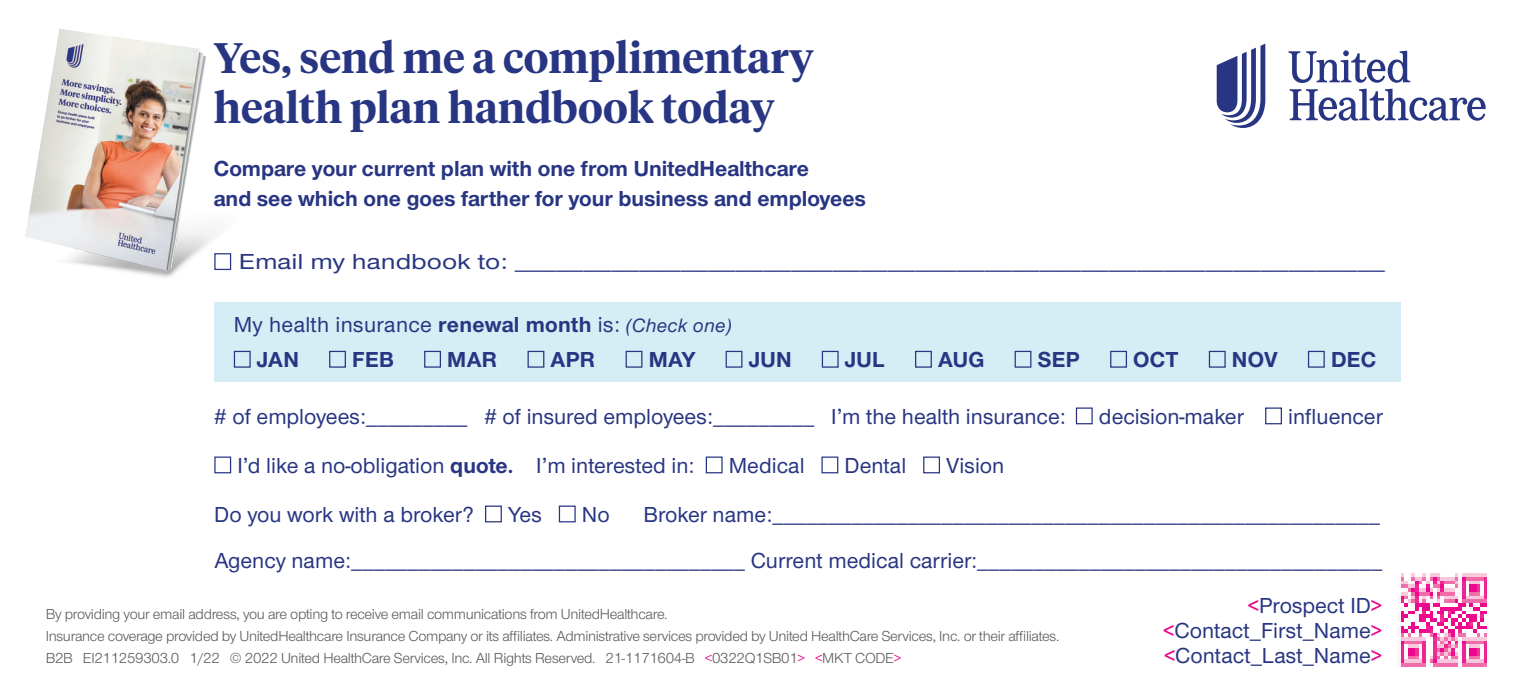
<style>
.page{position:relative;width:1531px;height:695px;background:#fff}
.page>*{position:absolute;margin:0;border:0;box-sizing:border-box;transform-origin:0 0}
.t1{font:600 42.5px/50px "UHC Serif Headline";color:#283582}
.t2{font:500 22.5px/25px "UHC Sans";color:#283582;text-align:right}
.t3{font:700 22.5px/30px "UHC Sans";color:#283582}
.t4{font:500 22.5px "UHC Sans";color:#283582;scale:1.23 1}
.t5{font:15px/21.8px "UHC Sans";letter-spacing:-.02em;color:#57585a}
.s1{font-weight:700}
.s2{font-style:italic;font-size:20px}
.s3{color:#ed028c}
</style>
<div class="page">
<img style="left:1397px;top:574px;width:90px;height:92px">
<div style="left:1076px;top:407px;width:16px;height:17px;border:1px solid #283582"></div>
<div style="left:1265px;top:407px;width:17px;height:17px;border:1px solid #283582"></div>
<div style="left:214px;top:456px;width:17px;height:17px;border:1px solid #283582"></div>
<div style="left:706px;top:456px;width:16px;height:17px;border:1px solid #283582"></div>
<div style="left:821px;top:456px;width:17px;height:17px;border:1px solid #283582"></div>
<div style="left:923px;top:456px;width:17px;height:17px;border:1px solid #283582"></div>
<div style="left:485px;top:505px;width:17px;height:17px;border:1px solid #283582"></div>
<div style="left:559px;top:505px;width:17px;height:17px;border:1px solid #283582"></div>
<div style="left:214px;top:302px;width:1186px;height:80px;background:#d5eef5"></div>
<div style="left:234px;top:351px;width:17px;height:16px;border:1px solid #283582"></div>
<div style="left:329px;top:351px;width:17px;height:16px;border:1px solid #283582"></div>
<div style="left:424px;top:351px;width:17px;height:16px;border:1px solid #283582"></div>
<div style="left:527px;top:351px;width:17px;height:16px;border:1px solid #283582"></div>
<div style="left:625px;top:351px;width:17px;height:16px;border:1px solid #283582"></div>
<div style="left:725px;top:351px;width:17px;height:16px;border:1px solid #283582"></div>
<div style="left:822px;top:351px;width:16px;height:16px;border:1px solid #283582"></div>
<div style="left:915px;top:351px;width:17px;height:16px;border:1px solid #283582"></div>
<div style="left:1014px;top:351px;width:17px;height:16px;border:1px solid #283582"></div>
<div style="left:1110px;top:351px;width:17px;height:16px;border:1px solid #283582"></div>
<div style="left:1209px;top:351px;width:16px;height:16px;border:1px solid #283582"></div>
<div style="left:1308px;top:351px;width:16px;height:16px;border:1px solid #283582"></div>
<svg style="left:1216px;top:44px;width:49px;height:84px"></svg>
<svg style="left:1288px;top:50px;width:122px;height:33px"></svg>
<svg style="left:1289px;top:89px;width:196px;height:32px"></svg>
<img style="left:26px;top:29px;width:206px;height:249px">
<h1 class="t1" style="left:214px;top:31px;width:601px">Yes, send me a complimentary health plan handbook today</h1>
<p class="t3" style="left:214px;top:152px;width:653px">Compare your current plan with one from UnitedHealthcare<br>and see which one goes farther for your business and employees</p>
<p class="t4" style="left:239px;top:247px;width:933px">Email my handbook to: _______________________________________________________________</p>
<p class="t2" style="left:257px;top:306px;width:476px;line-height:35px;text-align:left;text-indent:-23px">My health insurance <span class="s1">renewal month</span> is: <span class="s2">(Check one)<br></span><span class="s1">JAN</span></p>
<p class="t3" style="left:352px;top:344px;width:43px">FEB</p>
<p class="t3" style="left:447px;top:344px;width:52px">MAR</p>
<p class="t3" style="left:551px;top:344px;width:46px">APR</p>
<p class="t3" style="left:649px;top:344px;width:48px">MAY</p>
<p class="t3" style="left:749px;top:344px;width:44px">JUN</p>
<p class="t3" style="left:845px;top:344px;width:41px">JUL</p>
<p class="t3" style="left:938px;top:344px;width:48px">AUG</p>
<p class="t3" style="left:1037px;top:344px;width:44px">SEP</p>
<p class="t3" style="left:1133px;top:344px;width:47px">OCT</p>
<p class="t3" style="left:1232px;top:344px;width:47px">NOV</p>
<p class="t3" style="left:1331px;top:344px;width:47px">DEC</p>
<p class="t2" style="left:214px;top:403px;width:853px"># of employees:_________ # of insured employees:_________ I’m the health insurance:</p>
<p class="t2" style="left:1099px;top:403px;width:146px">decision-maker</p>
<p class="t2" style="left:1288px;top:403px;width:96px">influencer</p>
<p class="t2" style="left:237px;top:452px;width:458px">I’d like a no-obligation <span class="s1">quote.</span> I’m interested in:</p>
<p class="t2" style="left:729px;top:452px;width:77px">Medical</p>
<p class="t2" style="left:844px;top:452px;width:63px">Dental</p>
<p class="t2" style="left:946px;top:452px;width:60px">Vision</p>
<p class="t2" style="left:214px;top:501px;width:261px">Do you work with a broker?</p>
<p class="t2" style="left:508px;top:501px;width:35px">Yes</p>
<p class="t2" style="left:582px;top:501px;width:29px">No</p>
<p class="t2" style="left:214px;top:490px;width:1169px;line-height:46.5px">Broker name:______________________________________________________<br>Agency name:___________________________________ Current medical carrier:____________________________________</p>
<p class="t2" style="left:1163px;top:591px;width:220px;text-align:justify;text-indent:85px"><span class="s3">&lt;</span>Prospect ID<span class="s3">&gt; &lt;</span>Contact_First_Name<span class="s3">&gt; &lt;</span>Contact_Last_Name<span class="s3">&gt;</span></p>
<p class="t5" style="left:46px;top:603px;width:1015px">By providing your email address, you are opting to receive email communications from UnitedHealthcare.<br>Insurance coverage provided by UnitedHealthcare Insurance Company or its affiliates. Administrative services provided by United HealthCare Services, Inc. or their affiliates.<br>B2B EI211259303.0 1/22 © 2022 United HealthCare Services, Inc. All Rights Reserved. 21-1171604-B <span class="s3">&lt;</span>0322Q1SB01<span class="s3">&gt; &lt;</span>MKT CODE<span class="s3">&gt;</span></p>
</div>
